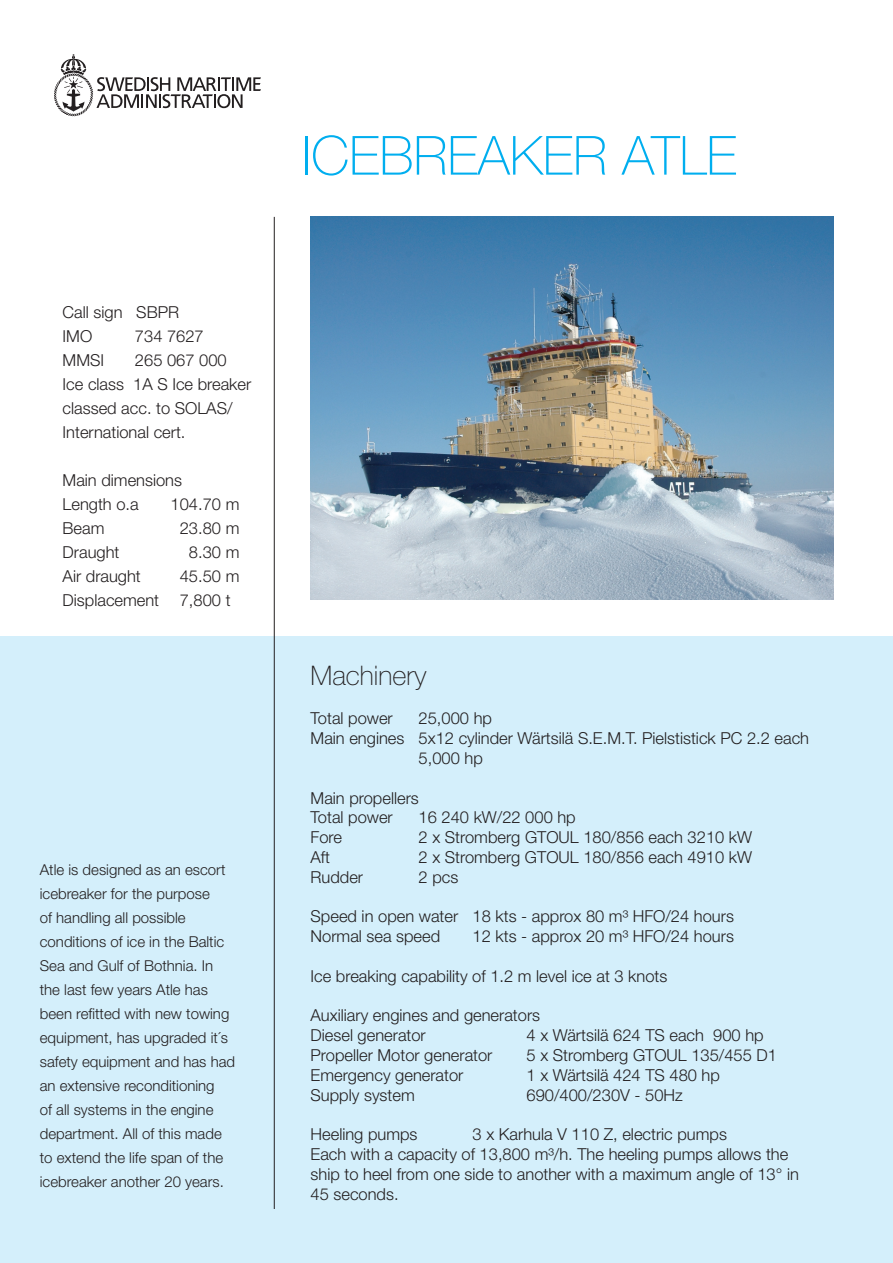
<style>
.page{position:relative;width:893px;height:1263px;background:#fff}
.page>*{position:absolute;margin:0;border:0;box-sizing:border-box;transform-origin:0 0}
.t1{font:100 54px "Helvetica Neue LT Std";color:#00aeef}
.t2{font:100 27px "Helvetica Neue LT Std";color:#231f20}
.t3{font:300 16.5px/19.8px "Helvetica Neue LT Std";color:#231f20}
.t4{font:300 15px/24px "Helvetica Neue LT Std";color:#231f20}
</style>
<div class="page">
<div style="left:0;top:637px;width:893px;height:626px;background:#d4effb"></div>
<hr style="left:274px;top:217px;width:1px;height:992px;background:#231f20">
<svg style="left:54px;top:54px;width:207px;height:62px"></svg>
<img style="left:310px;top:217px;width:524px;height:382px">
<p class="t3" style="left:63px;top:300px;width:118px;line-height:24px">Call sign SBPR<br>IMO</p>
<p class="t3" style="left:135px;top:326px;width:70px">734 7627</p>
<p class="t3" style="left:63px;top:350px;width:43px">MMSI</p>
<p class="t3" style="left:63px;top:348px;width:190px;line-height:24px;text-indent:72px">265 067 000<br>Ice class 1A S Ice breaker classed acc. to SOLAS/<br>International cert.</p>
<p class="t3" style="left:63px;top:468px;width:121px;line-height:24px">Main dimensions<br>Length o.a</p>
<p class="t3" style="left:171px;top:494px;width:70px">104.70 m</p>
<p class="t3" style="left:63px;top:518px;width:43px">Beam</p>
<p class="t3" style="left:180px;top:518px;width:61px">23.80 m</p>
<p class="t3" style="left:63px;top:542px;width:58px">Draught</p>
<p class="t3" style="left:189px;top:542px;width:52px">8.30 m</p>
<p class="t3" style="left:63px;top:566px;width:80px">Air draught</p>
<p class="t3" style="left:63px;top:564px;width:178px;line-height:24px;text-indent:117px">45.50 m<br>Displacement 7,800 t</p>
<p class="t4" style="left:40px;top:857px;width:197px">Atle is designed as an escort icebreaker for the purpose<br>of handling all possible conditions of ice in the Baltic<br>Sea and Gulf of Bothnia. In the last few years Atle has been refitted with new towing equipment, has upgraded it´s safety equipment and has had an extensive reconditioning<br>of all systems in the engine department. All of this made to extend the life span of the icebreaker another 20 years.</p>
<h1 class="t1" style="left:302px;top:125px;width:436px">ICEBREAKER ATLE</h1>
<h2 class="t2" style="left:311px;top:660px;width:117px">Machinery</h2>
<p class="t3" style="left:311px;top:708px;width:84px">Total power</p>
<p class="t3" style="left:419px;top:708px;width:75px">25,000 hp</p>
<p class="t3" style="left:311px;top:728px;width:500px">Main engines 5x12 cylinder Wärtsilä S.E.M.T. Pielstistick PC 2.2 each</p>
<p class="t3" style="left:419px;top:748px;width:66px">5,000 hp</p>
<p class="t3" style="left:311px;top:787px;width:110px">Main propellers<br>Total power</p>
<p class="t3" style="left:419px;top:807px;width:159px">16 240 kW/22 000 hp</p>
<p class="t3" style="left:311px;top:827px;width:33px">Fore</p>
<p class="t3" style="left:419px;top:827px;width:335px">2 x Stromberg GTOUL 180/856 each 3210 kW</p>
<p class="t3" style="left:311px;top:847px;width:21px">Aft</p>
<p class="t3" style="left:419px;top:847px;width:335px">2 x Stromberg GTOUL 180/856 each 4910 kW</p>
<p class="t3" style="left:311px;top:867px;width:54px">Rudder</p>
<p class="t3" style="left:419px;top:867px;width:41px">2 pcs</p>
<p class="t3" style="left:311px;top:906px;width:425px">Speed in open water 18 kts - approx 80 m3 HFO/24 hours<br>Normal sea speed</p>
<p class="t3" style="left:473px;top:926px;width:263px">12 kts - approx 20 m3 HFO/24 hours</p>
<p class="t3" style="left:311px;top:966px;width:358px">Ice breaking capability of 1.2 m level ice at 3 knots</p>
<p class="t3" style="left:311px;top:1005px;width:231px">Auxiliary engines and generators<br>Diesel generator</p>
<p class="t3" style="left:527px;top:1025px;width:239px">4 x Wärtsilä 624 TS each 900 hp</p>
<p class="t3" style="left:311px;top:1045px;width:183px">Propeller Motor generator</p>
<p class="t3" style="left:527px;top:1045px;width:252px">5 x Stromberg GTOUL 135/455 D1</p>
<p class="t3" style="left:311px;top:1065px;width:154px">Emergency generator</p>
<p class="t3" style="left:527px;top:1065px;width:195px">1 x Wärtsilä 424 TS 480 hp</p>
<p class="t3" style="left:311px;top:1084px;width:106px">Supply system</p>
<p class="t3" style="left:527px;top:1084px;width:158px">690/400/230V - 50Hz</p>
<p class="t3" style="left:311px;top:1124px;width:108px">Heeling pumps</p>
<p class="t3" style="left:311px;top:1124px;width:490px;text-indent:162px">3 x Karhula V 110 Z, electric pumps<br>Each with a capacity of 13,800 m3/h. The heeling pumps allows the ship to heel from one side to another with a maximum angle of 13° in 45 seconds.</p>
</div>
